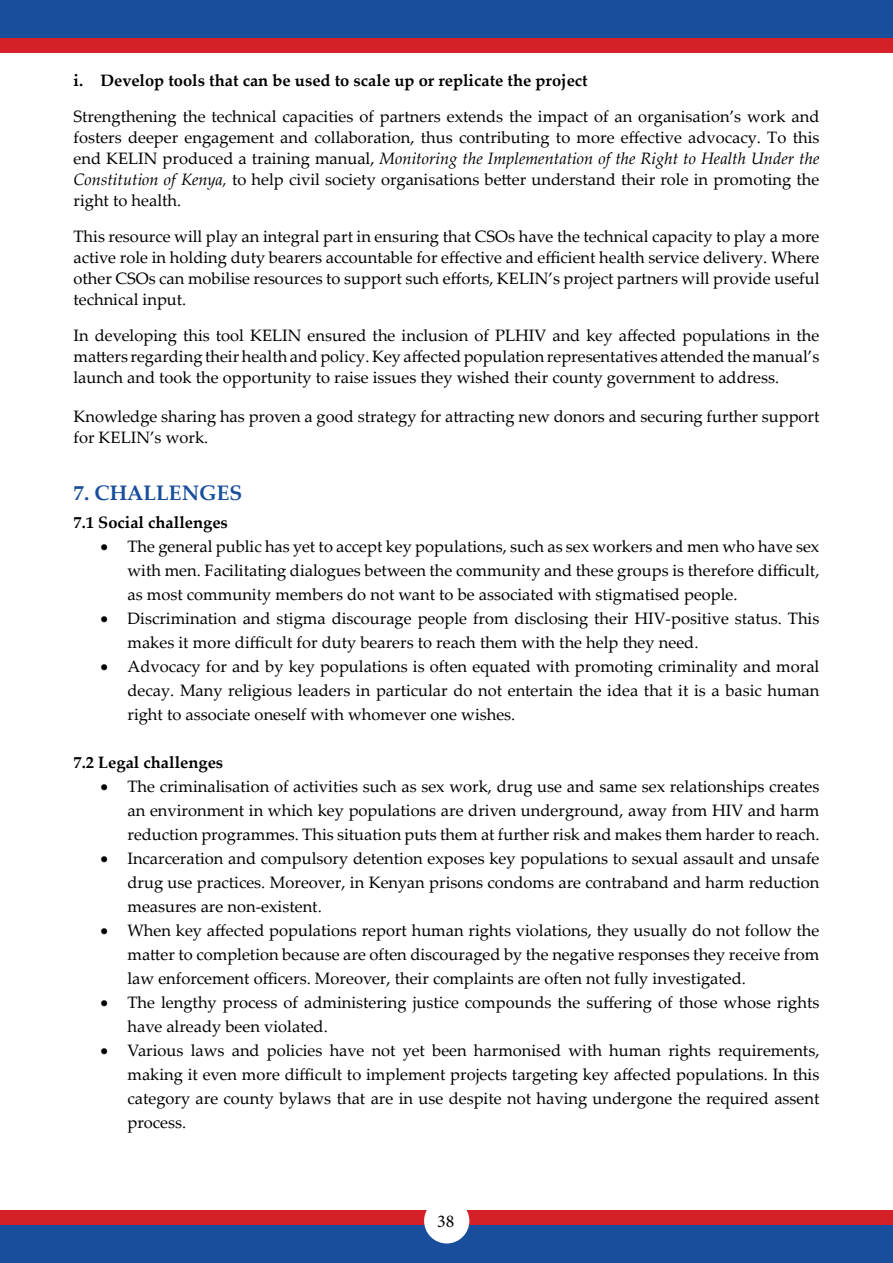
<style>
.page{position:relative;width:893px;height:1263px;background:#fff}
.page>*{position:absolute;margin:0;border:0;box-sizing:border-box;transform-origin:0 0}
.t1{font:700 21px "Palatino Linotype";color:#184e9b}
.t2{font:18px "Minion Pro";color:#000}
.t3{font:16.5px/24px "Palatino Linotype";color:#000;text-align:justify}
.t4{font:700 16.5px "Palatino Linotype";color:#000}
.s1{font-style:italic}
</style>
<div class="page">
<div style="left:0;top:0;width:893px;height:41px;background:#184e9b"></div>
<div style="left:0;top:39px;width:893px;height:14px;background:#d52027"></div>
<div style="left:0;top:1222px;width:893px;height:41px;background:#184e9b"></div>
<div style="left:0;top:1210px;width:893px;height:14px;background:#d52027"></div>
<div style="left:424px;top:1198px;width:45px;height:45px;background:#fff;border-radius:50%"></div>
<p class="t4" style="left:74px;top:68px;width:516px">i. Develop tools that can be used to scale up or replicate the project</p>
<p class="t3" style="left:74px;top:105px;width:747px;line-height:21px">Strengthening the technical capacities of partners extends the impact of an organisation’s work and fosters deeper engagement and collaboration, thus contributing to more effective advocacy. To this end KELIN produced a training manual, <span class="s1">Monitoring the Implementation of the Right to Health Under the Constitution of Kenya,</span> to help civil society organisations better understand their role in promoting the right to health.</p>
<p class="t3" style="left:74px;top:225px;width:747px;line-height:21px">This resource will play an integral part in ensuring that CSOs have the technical capacity to play a more active role in holding duty bearers accountable for effective and efficient health service delivery. Where other CSOs can mobilise resources to support such efforts, KELIN’s project partners will provide useful technical input.</p>
<p class="t3" style="left:74px;top:324px;width:747px;line-height:21px">In developing this tool KELIN ensured the inclusion of PLHIV and key affected populations in the matters regarding their health and policy. Key affected population representatives attended the manual’s launch and took the opportunity to raise issues they wished their county government to address.</p>
<p class="t3" style="left:74px;top:405px;width:747px;line-height:21px">Knowledge sharing has proven a good strategy for attracting new donors and securing further support for KELIN’s work.</p>
<p class="t1" style="left:74px;top:478px;width:170px">7. CHALLENGES</p>
<p class="t4" style="left:74px;top:511px;width:156px">7.1 Social challenges</p>
<p class="t3" style="left:127px;top:534px;width:693px;text-indent:-27px">• The general public has yet to accept key populations, such as sex workers and men who have sex with men. Facilitating dialogues between the community and these groups is therefore difficult, as most community members do not want to be associated with stigmatised people.</p>
<p class="t3" style="left:127px;top:606px;width:693px;text-indent:-27px">• Discrimination and stigma discourage people from disclosing their HIV-positive status. This makes it more difficult for duty bearers to reach them with the help they need.</p>
<p class="t3" style="left:127px;top:654px;width:693px;text-indent:-27px">• Advocacy for and by key populations is often equated with promoting criminality and moral decay. Many religious leaders in particular do not entertain the idea that it is a basic human right to associate oneself with whomever one wishes.</p>
<p class="t4" style="left:73px;top:751px;width:151px">7.2 Legal challenges</p>
<p class="t3" style="left:127px;top:774px;width:693px;text-indent:-27px">• The criminalisation of activities such as sex work, drug use and same sex relationships creates an environment in which key populations are driven underground, away from HIV and harm reduction programmes. This situation puts them at further risk and makes them harder to reach.</p>
<p class="t3" style="left:127px;top:846px;width:693px;text-indent:-27px">• Incarceration and compulsory detention exposes key populations to sexual assault and unsafe drug use practices. Moreover, in Kenyan prisons condoms are contraband and harm reduction measures are non-existent.</p>
<p class="t3" style="left:127px;top:918px;width:693px;text-indent:-27px">• When key affected populations report human rights violations, they usually do not follow the matter to completion because are often discouraged by the negative responses they receive from law enforcement officers. Moreover, their complaints are often not fully investigated.</p>
<p class="t3" style="left:127px;top:990px;width:693px;text-indent:-27px">• The lengthy process of administering justice compounds the suffering of those whose rights have already been violated.</p>
<p class="t3" style="left:127px;top:1038px;width:693px;text-indent:-27px">• Various laws and policies have not yet been harmonised with human rights requirements, making it even more difficult to implement projects targeting key affected populations. In this category are county bylaws that are in use despite not having undergone the required assent process.</p>
<p class="t2" style="left:437px;top:1209px;width:19px">38</p>
</div>
